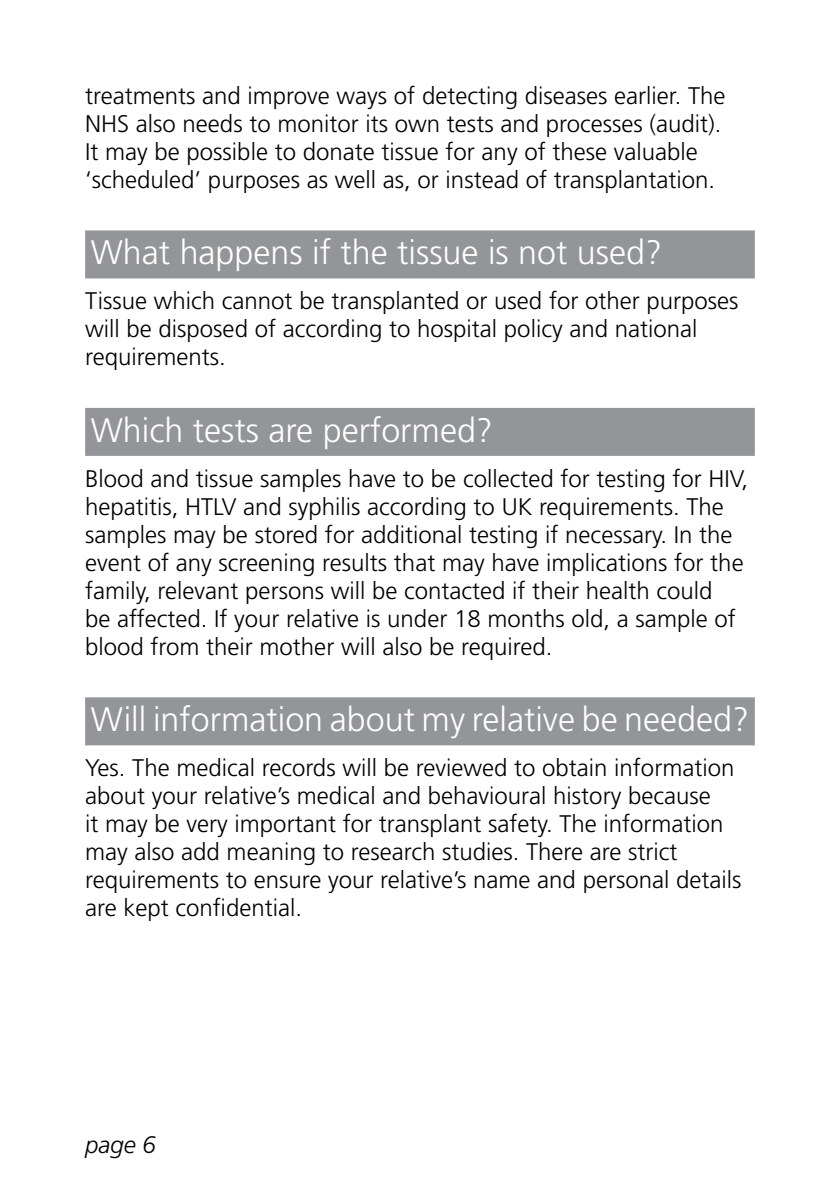
<style>
.page{position:relative;width:840px;height:1191px;background:#fff}
.page>*{position:absolute;margin:0;border:0;box-sizing:border-box;transform-origin:0 0}
.t1{font:300 34px "Frutiger";color:#fff}
.t2{font:300 24px/28px "Frutiger";color:#000}
.t3{font:italic 300 24px "Frutiger";color:#000}
</style>
<div class="page">
<div style="left:85px;top:230px;width:669px;height:48px;background:#939598"></div>
<div style="left:85px;top:408px;width:669px;height:48px;background:#939598"></div>
<div style="left:85px;top:697px;width:669px;height:48px;background:#939598"></div>
<p class="t2" style="left:85px;top:82px;width:641px">treatments and improve ways of detecting diseases earlier. The NHS also needs to monitor its own tests and processes (audit).<br>It may be possible to donate tissue for any of these valuable ‘scheduled’ purposes as well as, or instead of transplantation.</p>
<h1 class="t1" style="left:91px;top:233px;width:572px">What happens if the tissue is not used?</h1>
<p class="t2" style="left:85px;top:287px;width:654px">Tissue which cannot be transplanted or used for other purposes will be disposed of according to hospital policy and national requirements.</p>
<h1 class="t1" style="left:91px;top:411px;width:403px">Which tests are performed?</h1>
<p class="t2" style="left:85px;top:464px;width:664px">Blood and tissue samples have to be collected for testing for HIV, hepatitis, HTLV and syphilis according to UK requirements. The samples may be stored for additional testing if necessary. In the event of any screening results that may have implications for the family, relevant persons will be contacted if their health could<br>be affected. If your relative is under 18 months old, a sample of blood from their mother will also be required.</p>
<h1 class="t1" style="left:91px;top:700px;width:659px">Will information about my relative be needed?</h1>
<p class="t2" style="left:85px;top:754px;width:657px">Yes. The medical records will be reviewed to obtain information about your relative’s medical and behavioural history because<br>it may be very important for transplant safety. The information may also add meaning to research studies. There are strict requirements to ensure your relative’s name and personal details are kept confidential.</p>
<p class="t3" style="left:85px;top:1131px;width:72px">page 6</p>
</div>
